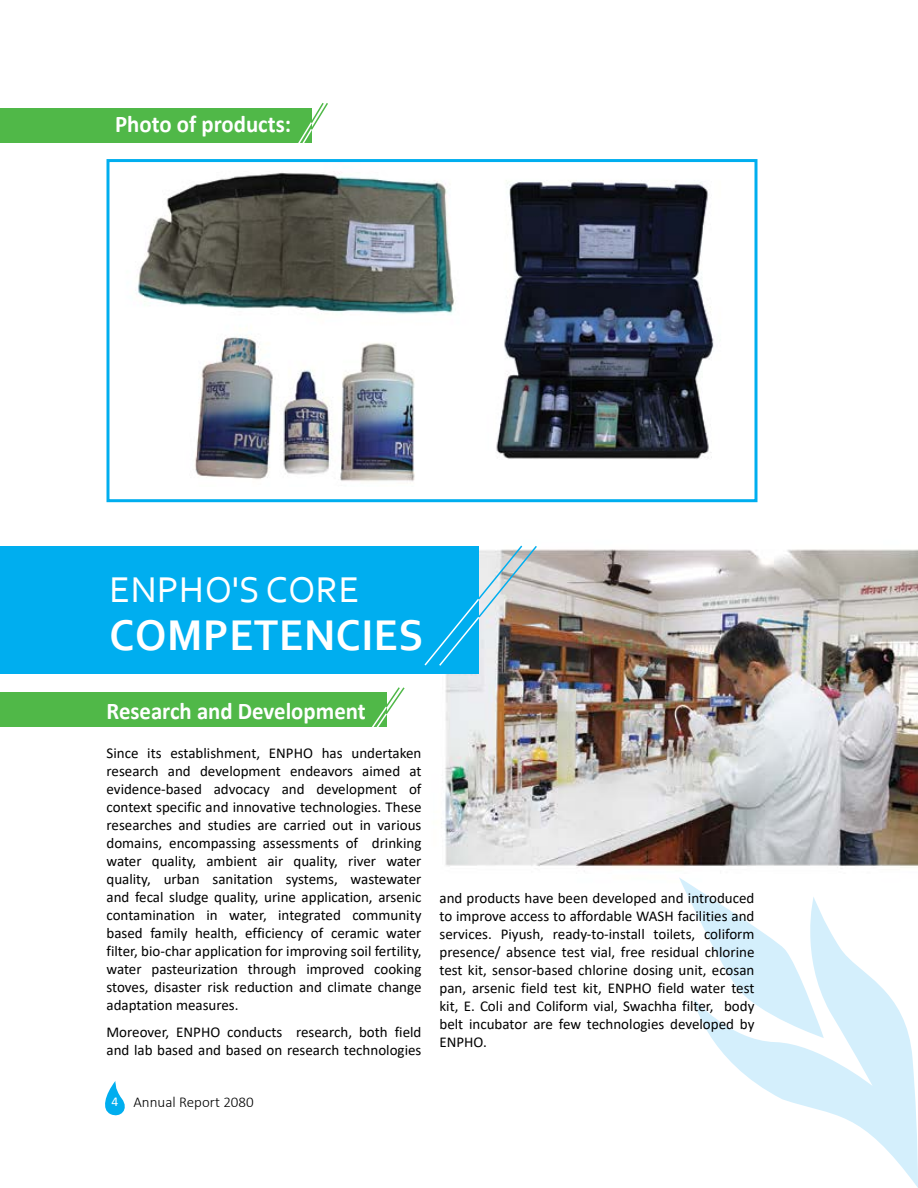
<style>
.page{position:relative;width:918px;height:1188px;background:#fff}
.page>*{position:absolute;margin:0;border:0;box-sizing:border-box;transform-origin:0 0}
.t1{font:700 45px "Corbel";letter-spacing:.015em;color:#fff;scale:.95 1}
.t2{font:37.5px "Corbel";letter-spacing:.015em;color:#fff}
.t3{font:700 24px "Calibri";color:#fff;scale:.95 1}
.t4{font:15px/18px "Calibri";color:#000;text-align:justify}
.t5{font:300 15px "Calibri";color:#000}
.s1{font-weight:400;font-size:13.5px;color:#fff}
</style>
<div class="page">
<svg style="left:105px;top:1081px;width:20px;height:35px"></svg>
<img style="left:0;top:502px;width:918px;height:370px">
<div style="left:0;top:692px;width:386px;height:35px;background:#50b848"></div>
<svg style="left:368px;top:686px;width:38px;height:47px"></svg>
<div style="left:0;top:108px;width:312px;height:35px;background:#50b848"></div>
<svg style="left:298px;top:103px;width:30px;height:40px"></svg>
<div style="left:0;top:546px;width:479px;height:127px;background:#00aeef"></div>
<svg style="left:423px;top:544px;width:115px;height:123px"></svg>
<svg style="left:679px;top:878px;width:30px;height:28px"></svg>
<svg style="left:693px;top:897px;width:225px;height:291px"></svg>
<img style="left:137px;top:172px;width:577px;height:310px">
<div style="left:106px;top:159px;width:652px;height:343px;border:3px solid #00aeef"></div>
<h3 class="t3" style="left:115px;top:107px;width:187px">Photo of products:</h3>
<h2 class="t2" style="left:109px;top:566px;width:251px">ENPHO'S CORE</h2>
<h1 class="t1" style="left:110px;top:607px;width:332px">COMPETENCIES</h1>
<h3 class="t3" style="left:106px;top:694px;width:274px">Research and Development</h3>
<p class="t4" style="left:106px;top:744px;width:317px">Since its establishment, ENPHO has undertaken research and development endeavors aimed at evidence-based advocacy and development of context specific and innovative technologies. These researches and studies are carried out in various domains, encompassing assessments of drinking water quality, ambient air quality, river water quality, urban sanitation systems, wastewater and fecal sludge quality, urine application, arsenic contamination in water, integrated community based family health, efficiency of ceramic water filter, bio-char application for improving soil fertility, water pasteurization through improved cooking stoves, disaster risk reduction and climate change adaptation measures.</p>
<p class="t4" style="left:106px;top:1022px;width:316px">Moreover, ENPHO conducts research, both field and lab based and based on research technologies</p>
<p class="t5" style="left:112px;top:1093px;width:144px"><span class="s1">4</span> Annual Report 2080</p>
<p class="t4" style="left:440px;top:889px;width:317px">and products have been developed and introduced to improve access to affordable WASH facilities and services. Piyush, ready-to-install toilets, coliform presence/ absence test vial, free residual chlorine test kit, sensor-based chlorine dosing unit, ecosan pan, arsenic field test kit, ENPHO field water test kit, E. Coli and Coliform vial, Swachha filter, body belt incubator are few technologies developed by ENPHO.</p>
</div>
